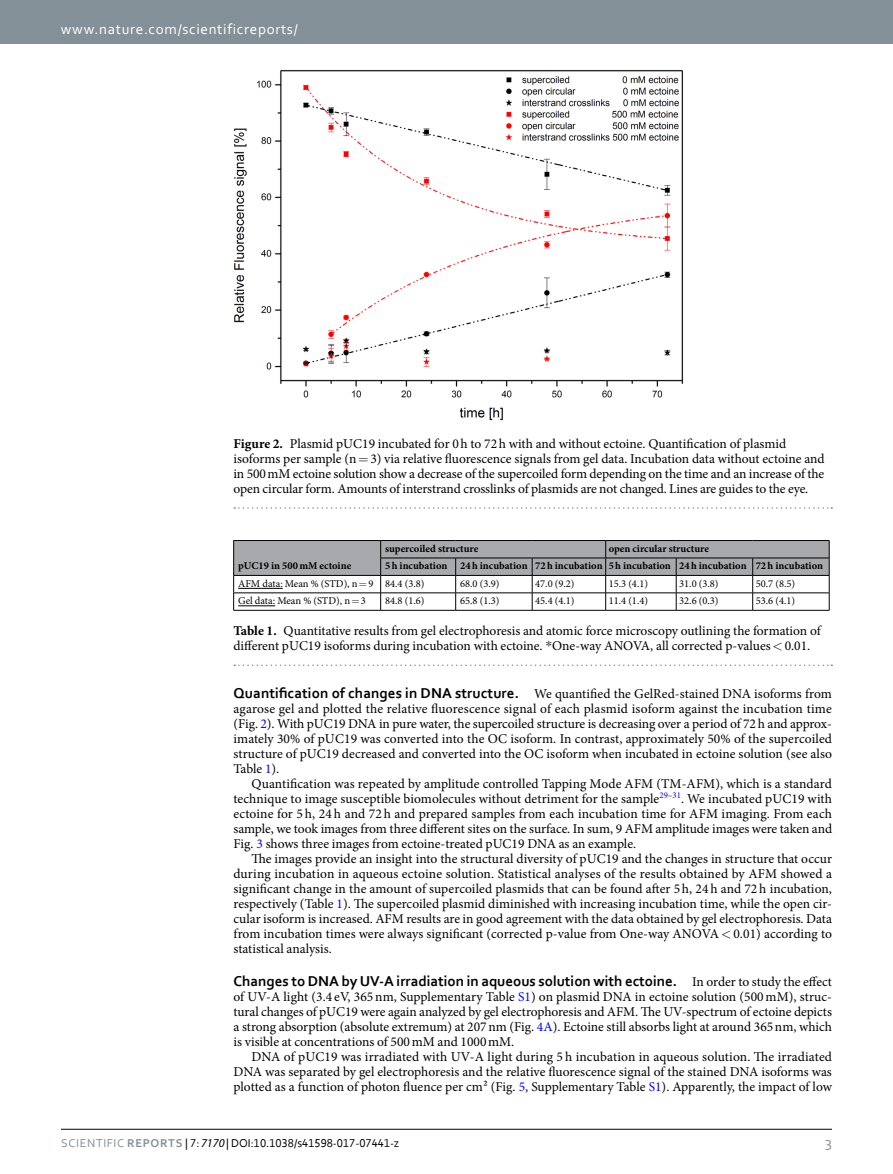
<style>
.page{position:relative;width:893px;height:1174px;background:#fff}
.page>*{position:absolute;margin:0;border:0;box-sizing:border-box;transform-origin:0 0}
.t1{font:700 15px "Corbel";color:#000}
.t2{font:15px "Corbel 2";letter-spacing:.045em;color:#fff}
.t3{font:15px "Corbel 2";color:#839097}
.t4{font:13.5px/15px "Minion Pro";letter-spacing:-.005em;color:#000;text-align:justify}
.t5{font:12px "Corbel";color:#000}
.t6{font:10.5px "Minion Pro";color:#000}
.t7{font:700 10.5px/17.4px "Minion Pro";color:#000}
.s1{font-weight:700}
.s2{font-family:"STIX General"}
.s3{font-family:"Corbel";font-weight:700;font-size:15px}
.s4{color:#00f}
.s5{font-family:"Minion Pro";font-weight:400;font-size:13.5px}
.s6{font-family:"Corbel 2";color:#839097}
.s7{font-family:"Corbel Bold 2";color:#839097}
.s8{font-family:"Myriad Pro";font-style:italic}
</style>
<div class="page">
<div style="left:0;top:0;width:893px;height:43px;background:#839097"></div>
<hr style="left:61px;top:1129px;width:771px;height:1px;background:#000">
<img style="left:233px;top:70px;width:450px;height:350px">
<svg style="left:234px;top:507px;width:598px;height:2px"></svg>
<svg style="left:234px;top:664px;width:598px;height:2px"></svg>
<hr style="left:233px;top:610px;width:148px;height:1px;background:#000">
<hr style="left:381px;top:610px;width:75px;height:1px;background:#000">
<hr style="left:456px;top:610px;width:76px;height:1px;background:#000">
<hr style="left:532px;top:610px;width:74px;height:1px;background:#000">
<hr style="left:606px;top:610px;width:70px;height:1px;background:#000">
<hr style="left:676px;top:610px;width:77px;height:1px;background:#000">
<hr style="left:753px;top:610px;width:76px;height:1px;background:#000">
<svg style="left:233px;top:540px;width:597px;height:70px"></svg>
<p class="t2" style="left:61px;top:19px;width:238px">www.nature.com/scientificreports/</p>
<p class="t4" style="left:233px;top:436px;width:593px;text-align:left"><span class="s1">Figure 2.</span> Plasmid pUC19 incubated for 0h to 72h with and without ectoine. Quantification of plasmid isoforms per sample (n 3) via relative fluorescence signals from gel data. Incubation data without ectoine and in 500mM ectoine solution show a decrease of the supercoiled form depending on the time and an increase of the open circular form. Amounts of interstrand crosslinks of plasmids are not changed. Lines are guides to the eye.</p>
<p class="t7" style="left:385px;top:540px;width:439px;text-indent:224px">open circular structure<br>5h incubation 24h incubation 72h incubation 5h incubation 24h incubation 72h incubation</p>
<p class="t6" style="left:238px;top:576px;width:188px">AFM data: Mean % (STD), n 9 84.4 (3.8)</p>
<p class="t6" style="left:460px;top:576px;width:41px">68.0 (3.9)</p>
<p class="t6" style="left:535px;top:576px;width:41px">47.0 (9.2)</p>
<p class="t6" style="left:609px;top:576px;width:41px">15.3 (4.1)</p>
<p class="t6" style="left:679px;top:576px;width:41px">31.0 (3.8)</p>
<p class="t6" style="left:756px;top:576px;width:41px">50.7 (8.5)</p>
<p class="t6" style="left:238px;top:594px;width:129px">Gel data: Mean % (STD), n 3</p>
<p class="t6" style="left:385px;top:594px;width:41px">84.8 (1.6)</p>
<p class="t6" style="left:460px;top:594px;width:41px">65.8 (1.3)</p>
<p class="t6" style="left:535px;top:594px;width:41px">45.4 (4.1)</p>
<p class="t6" style="left:609px;top:594px;width:41px">11.4 (1.4)</p>
<p class="t6" style="left:679px;top:594px;width:41px">32.6 (0.3)</p>
<p class="t6" style="left:756px;top:594px;width:41px">53.6 (4.1)</p>
<p class="t4" style="left:233px;top:623px;width:589px"><span class="s1">Table 1.</span> Quantitative results from gel electrophoresis and atomic force microscopy outlining the formation of different pUC19 isoforms during incubation with ectoine. <span class="s2">*</span>One-way ANOVA, all corrected p-values 0.01.</p>
<p class="t7" style="left:385px;top:540px;width:95px">supercoiled structure</p>
<p class="t7" style="left:238px;top:557px;width:115px">pUC19 in 500mM ectoine</p>
<p class="t4" style="left:233px;top:686px;width:600px"><span class="s3">Quantification of changes in DNA structure.</span> We quantified the GelRed-stained DNA isoforms from agarose gel and plotted the relative fluorescence signal of each plasmid isoform against the incubation time (Fig. <span class="s4">2</span>). With pUC19 DNA in pure water, the supercoiled structure is decreasing over a period of 72h and approx&shy;imately 30% of pUC19 was converted into the OC isoform. In contrast, approximately 50% of the supercoiled structure of pUC19 decreased and converted into the OC isoform when incubated in ectoine solution (see also Table <span class="s4">1</span>).</p>
<p class="t4" style="left:233px;top:776px;width:600px;text-indent:18px">Quantification was repeated by amplitude controlled Tapping Mode AFM (TM-AFM), which is a standard technique to image susceptible biomolecules without detriment for the sample<sup>29</sup><sup>–</sup><sup>31</sup>. We incubated pUC19 with ectoine for 5 h, 24 h and 72 h and prepared samples from each incubation time for AFM imaging. From each sample, we took images from three different sites on the surface. In sum, 9 AFM amplitude images were taken and Fig. <span class="s4">3</span> shows three images from ectoine-treated pUC19 DNA as an example.</p>
<p class="t4" style="left:233px;top:851px;width:600px;text-indent:18px">The images provide an insight into the structural diversity of pUC19 and the changes in structure that occur during incubation in aqueous ectoine solution. Statistical analyses of the results obtained by AFM showed a significant change in the amount of supercoiled plasmids that can be found after 5h, 24 h and 72 h incubation, respectively (Table <span class="s4">1</span>). The supercoiled plasmid diminished with increasing incubation time, while the open cir&shy;cular isoform is increased. AFM results are in good agreement with the data obtained by gel electrophoresis. Data from incubation times were always significant (corrected p-value from One-way ANOVA 0.01) according to statistical analysis.</p>
<p class="t1" style="left:233px;top:971px;width:600px">Changes to DNA by UV-A irradiation in aqueous solution with ectoine. <span class="s5">In order to study the effect</span></p>
<p class="t4" style="left:233px;top:989px;width:600px">of UV-A light (3.4 eV, 365nm, Supplementary Table <span class="s4">S1</span>) on plasmid DNA in ectoine solution (500mM), struc&shy;tural changes of pUC19 were again analyzed by gel electrophoresis and AFM. The UV-spectrum of ectoine depicts a strong absorption (absolute extremum) at 207nm (Fig. <span class="s4">4A</span>). Ectoine still absorbs light at around 365nm, which is visible at concentrations of 500mM and 1000mM.</p>
<p class="t4" style="left:233px;top:1049px;width:600px;text-indent:18px">DNA of pUC19 was irradiated with UV-A light during 5 h incubation in aqueous solution. The irradiated DNA was separated by gel electrophoresis and the relative fluorescence signal of the stained DNA isoforms was plotted as a function of photon fluence per cm² (Fig. <span class="s4">5</span>, Supplementary Table <span class="s4">S1</span>). Apparently, the impact of low</p>
<p class="t5" style="left:61px;top:1135px;width:339px"><span class="s6">Scientific</span> <span class="s7">REPOrtS</span> | 7: <span class="s8">7170</span> | DOI:10.1038/s41598-017-07441-z</p>
<p class="t3" style="left:825px;top:1132px;width:8px">3</p>
</div>
